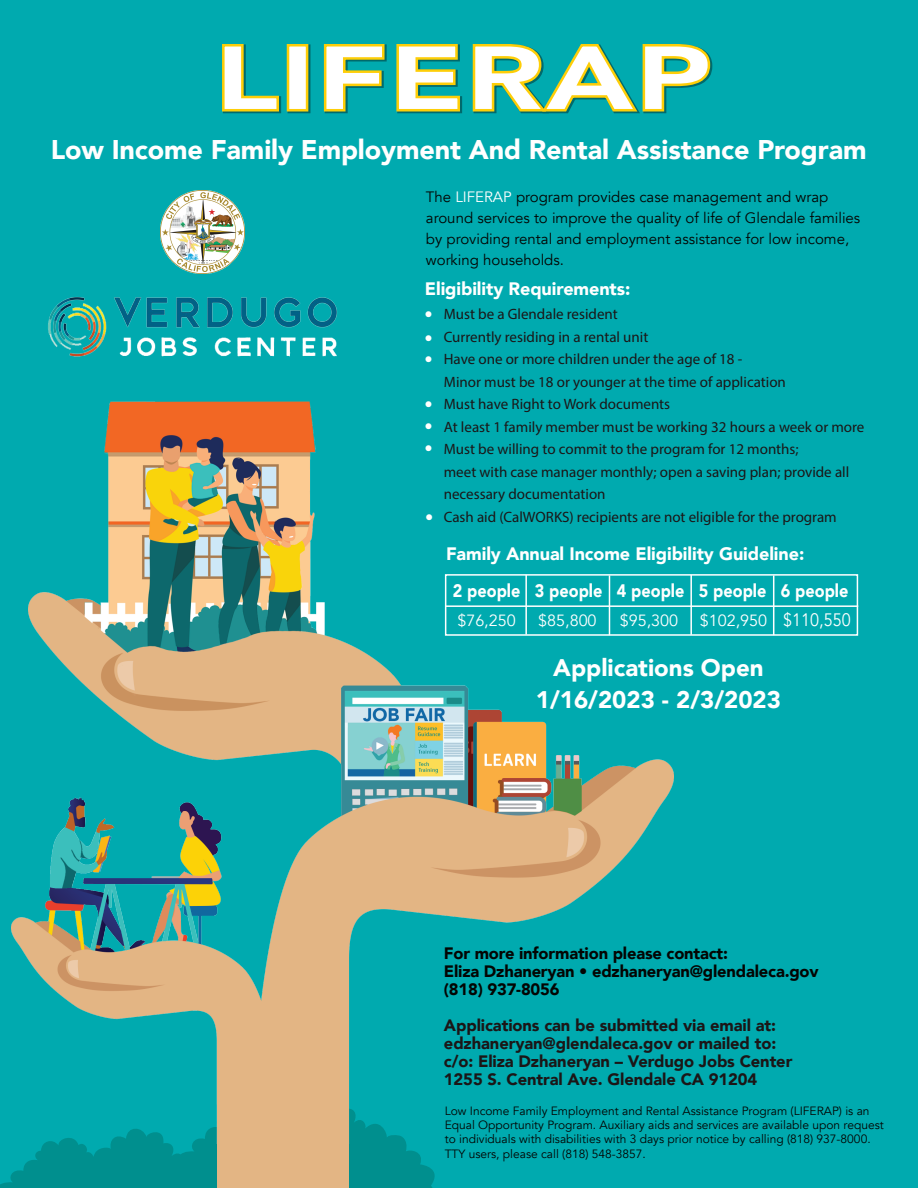
<style>
.page{position:relative;width:918px;height:1188px;background:#00aaaf}
.page>*{position:absolute;margin:0;border:0;box-sizing:border-box;transform-origin:0 0}
.t1{font:900 27px "Avenir";letter-spacing:-.005em;color:#fff}
.t2{font:900 24px/31.2px "Avenir";color:#fff;text-align:center}
.t3{font:900 18px/36.9px "Avenir";letter-spacing:-.005em;color:#fff}
.t4{font:900 16.5px/18px "Avenir";letter-spacing:-.005em;color:#1b1617}
.t5{font:900 16.5px/18px "Avenir";letter-spacing:-.01em;color:#040503}
.t6{font:16.5px/22.2px "Avenir";color:#fff}
.t7{font:16.2px "Avenir";color:#fff}
.t8{font:15px/22.5px "Myriad Pro";color:#1b1617}
.t9{font:15px/21px "Avenir";color:#040503}
.t10{font:12px/14.4px "Avenir";color:#040503}
.s1{color:#fff}
.s2{font-size:18px}
</style>
<div class="page">
<div style="left:445px;top:574px;width:413px;height:62px;border:2px solid #fff"></div>
<hr style="left:690px;top:575px;width:2px;height:60px;background:#fff">
<hr style="left:773px;top:575px;width:1px;height:60px;background:#fff">
<div style="left:288px;top:44px;width:22px;height:69px;border:4px solid #006a6c"></div>
<svg style="left:222px;top:44px;width:59px;height:70px"></svg>
<div style="left:287px;top:44px;width:21px;height:67px;background:#fff;border:3px solid #fece08"></div>
<svg style="left:323px;top:44px;width:64px;height:70px"></svg>
<svg style="left:396px;top:44px;width:66px;height:70px"></svg>
<svg style="left:472px;top:44px;width:241px;height:70px"></svg>
<img style="left:161px;top:191px;width:83px;height:82px">
<svg style="left:0;top:1143px;width:435px;height:45px;background:#009292"></svg>
<div style="left:217px;top:1142px;width:132px;height:46px;background:#e3b584"></div>
<img style="left:11px;top:401px;width:663px;height:742px">
<div style="left:177px;top:418px;width:67px;height:15px;background:#f26724"></div>
<hr style="left:446px;top:605px;width:412px;height:2px;background:#fff">
<img style="left:48px;top:297px;width:290px;height:60px">
<h1 class="t1" style="left:51px;top:126px;width:817px">Low Income Family Employment And Rental Assistance Program</h1>
<p class="t9" style="left:426px;top:187px;width:436px">The <span class="s1">LIFERAP</span> program provides case management and wrap around services to improve the quality of life of Glendale families by providing rental and employment assistance for low income, working households.</p>
<p class="t3" style="left:425px;top:270px;width:207px">Eligibility Requirements:</p>
<p class="t8" style="left:444px;top:303px;width:422px">Must be a Glendale resident<br>Currently residing in a rental unit<br>Have one or more children under the age of 18 -<br>Minor must be 18 or younger at the time of application<br>Must have Right to Work documents<br>At least 1 family member must be working 32 hours a week or more Must be willing to commit to the program for 12 months;<br>meet with case manager monthly; open a saving plan; provide all necessary documentation<br>Cash aid (CalWORKS) recipients are not eligible for the program</p>
<p class="t6" style="left:425px;top:303px;width:10px;line-height:23.2px">• •</p>
<p class="t6" style="left:425px;top:348px;width:10px">•</p>
<p class="t6" style="left:425px;top:393px;width:10px;text-align:justify">• • •</p>
<p class="t6" style="left:425px;top:506px;width:10px">•</p>
<p class="t3" style="left:453px;top:535px;width:397px;text-indent:-7px">Family Annual Income Eligibility Guideline:<br>2 people 3 people 4 people 5 people 6 people</p>
<p class="t7" style="left:457px;top:611px;width:60px">$76,250</p>
<p class="t7" style="left:538px;top:611px;width:60px">$85,800</p>
<p class="t7" style="left:620px;top:611px;width:232px">$95,300 $102,950 <span class="s2">$110,550</span></p>
<h2 class="t2" style="left:536px;top:652px;width:247px">Applications Open<br>1/16/2023 - 2/3/2023</h2>
<p class="t5" style="left:444px;top:944px;width:376px">For more information please contact:<br>Eliza Dzhaneryan • edzhaneryan@glendaleca.gov (818) 937-8056</p>
<p class="t4" style="left:444px;top:1016px;width:350px">Applications can be submitted via email at: edzhaneryan@glendaleca.gov or mailed to: c/o: Eliza Dzhaneryan – Verdugo Jobs Center 1255 S. Central Ave. Glendale CA 91204</p>
<p class="t10" style="left:445px;top:1104px;width:441px">Low Income Family Employment and Rental Assistance Program (LIFERAP) is an Equal Opportunity Program. Auxiliary aids and services are available upon request to individuals with disabilities with 3 days prior notice by calling (818) 937-8000.<br>TTY users, please call (818) 548-3857.</p>
</div>
